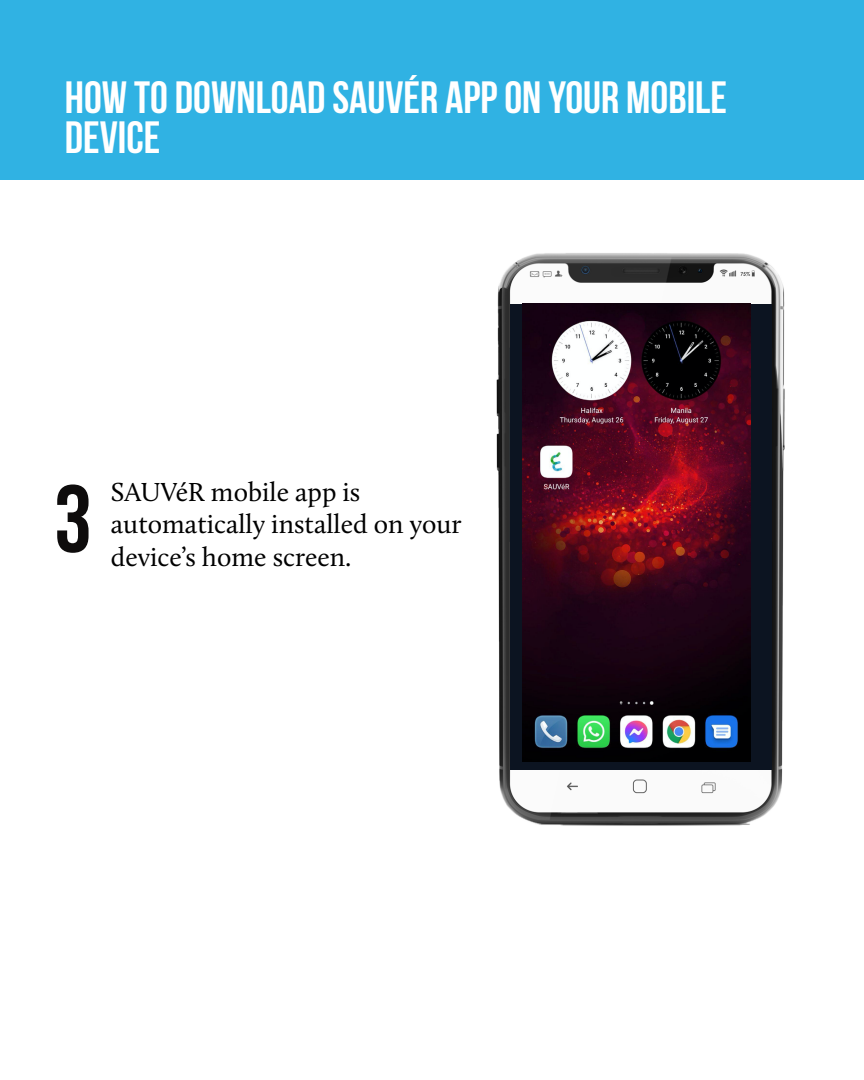
<style>
.page{position:relative;width:864px;height:1080px;background:#fff}
.page>*{position:absolute;margin:0;border:0;box-sizing:border-box;transform-origin:0 0}
.t1{font:700 95.4px "Bebas Neue";color:#0e0c0c}
.t2{font:700 45px/40.5px "Bebas Neue";color:#fff}
.t3{font:27px/32.4px "Calluna";color:#000}
</style>
<div class="page">
<div style="left:0;top:0;width:864px;height:179px;background:#30b2e3"></div>
<img style="left:496px;top:253px;width:289px;height:573px">
<div style="left:511px;top:304px;width:261px;height:465px;background:#0c1421"></div>
<img style="left:522px;top:304px;width:229px;height:457px">
<h2 class="t2" style="left:65px;top:76px;width:664px">HOW TO DOWNLOAD SAUVÉR APP ON YOUR MOBILE<br>DEVICE</h2>
<h1 class="t1" style="left:54px;top:467px;width:39px">3</h1>
<p class="t3" style="left:111px;top:475px;width:352px">SAUVéR mobile app is automatically installed on your device’s home screen.</p>
</div>
